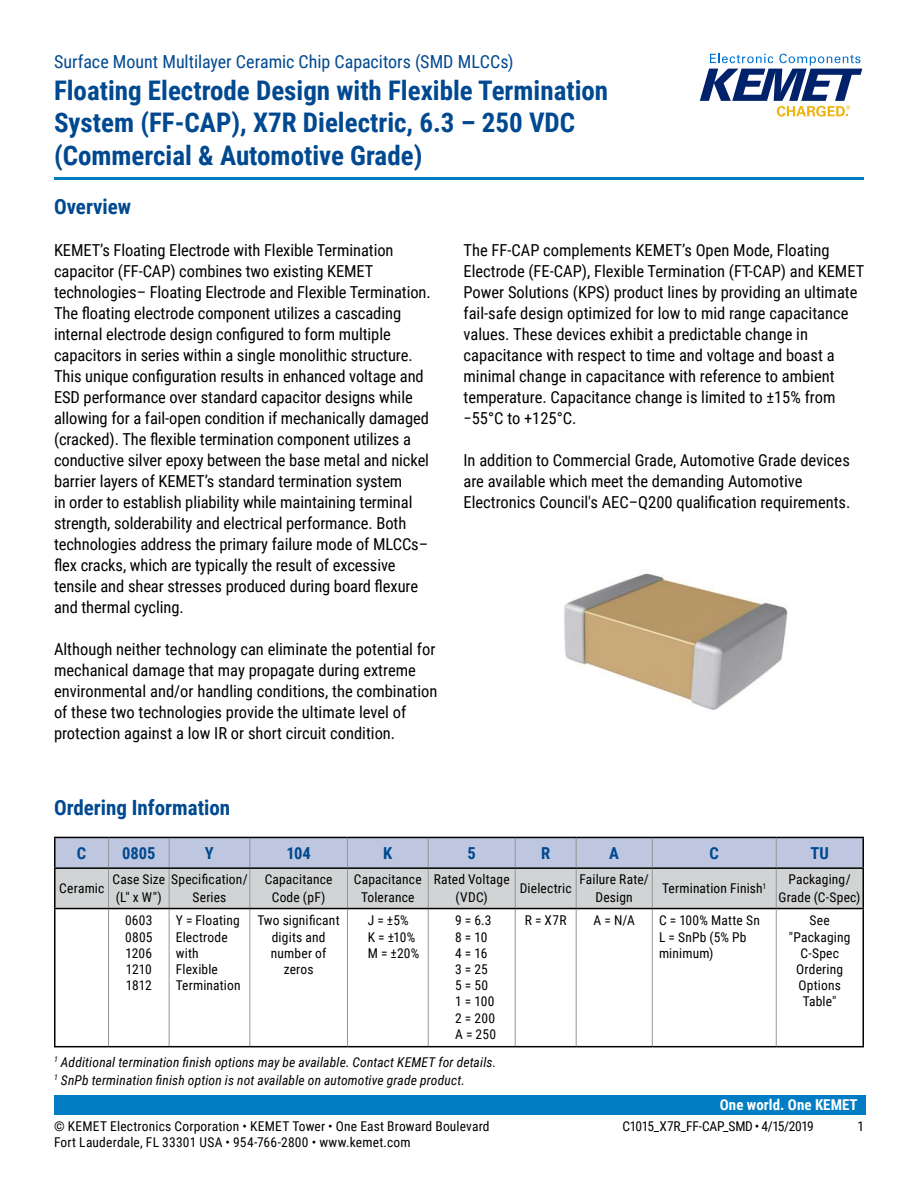
<style>
.page{position:relative;width:918px;height:1188px;background:#fff}
.page>*{position:absolute;margin:0;border:0;box-sizing:border-box;transform-origin:0 0}
.t1{font:700 27px/32.4px "Roboto Condensed";color:#004990}
.t2{font:700 21px "Roboto Condensed";color:#004990}
.t3{font:18px "Roboto Condensed";color:#004990}
.t4{font:16.5px/21px "Roboto Condensed";letter-spacing:-.005em;color:#000}
.t5{font:700 16.5px "Roboto Condensed";color:#004990}
.t6{font:700 15px "Roboto Condensed";color:#fff}
.t7{font:13.5px/16.2px "Roboto Condensed";letter-spacing:.01em;color:#000;text-align:center}
.t8{font:italic 13.5px/18px "Roboto Condensed";letter-spacing:.01em;color:#000}
.t9{font:13.5px "Roboto Condensed";letter-spacing:-.025em;color:#000}
</style>
<div class="page">
<svg style="left:700px;top:54px;width:162px;height:63px"></svg>
<hr style="left:54px;top:177px;width:810px;height:3px;background:#007dc3">
<div style="left:54px;top:1095px;width:811px;height:20px;background:#007dc3"></div>
<svg style="left:56px;top:838px;width:806px;height:70px;background:#c7cbd6"></svg>
<hr style="left:108px;top:869px;width:1px;height:39px;background:#939598">
<hr style="left:169px;top:869px;width:1px;height:39px;background:#939598">
<hr style="left:249px;top:869px;width:1px;height:39px;background:#939598">
<hr style="left:347px;top:869px;width:1px;height:39px;background:#939598">
<hr style="left:428px;top:869px;width:1px;height:39px;background:#939598">
<hr style="left:515px;top:869px;width:1px;height:39px;background:#939598">
<hr style="left:576px;top:869px;width:1px;height:39px;background:#939598">
<hr style="left:652px;top:869px;width:1px;height:39px;background:#939598">
<hr style="left:776px;top:869px;width:1px;height:39px;background:#939598">
<hr style="left:108px;top:909px;width:1px;height:137px;background:#939598">
<hr style="left:169px;top:909px;width:1px;height:137px;background:#939598">
<hr style="left:249px;top:909px;width:1px;height:137px;background:#939598">
<hr style="left:347px;top:909px;width:1px;height:137px;background:#939598">
<hr style="left:428px;top:909px;width:1px;height:137px;background:#939598">
<hr style="left:515px;top:909px;width:1px;height:137px;background:#939598">
<hr style="left:576px;top:909px;width:1px;height:137px;background:#939598">
<hr style="left:652px;top:909px;width:1px;height:137px;background:#939598">
<hr style="left:54px;top:869px;width:2px;height:39px;background:#000">
<hr style="left:862px;top:869px;width:2px;height:39px;background:#000">
<hr style="left:54px;top:908px;width:55px;height:1px;background:#000">
<hr style="left:54px;top:909px;width:2px;height:137px;background:#000">
<hr style="left:109px;top:908px;width:60px;height:1px;background:#000">
<hr style="left:169px;top:908px;width:81px;height:1px;background:#000">
<hr style="left:250px;top:908px;width:97px;height:1px;background:#000">
<hr style="left:428px;top:908px;width:87px;height:1px;background:#000">
<hr style="left:515px;top:908px;width:61px;height:1px;background:#000">
<hr style="left:576px;top:908px;width:76px;height:1px;background:#000">
<hr style="left:652px;top:908px;width:124px;height:1px;background:#000">
<hr style="left:54px;top:1046px;width:55px;height:1px;background:#000">
<hr style="left:109px;top:1046px;width:60px;height:1px;background:#000">
<hr style="left:169px;top:1046px;width:81px;height:1px;background:#000">
<hr style="left:250px;top:1046px;width:97px;height:1px;background:#000">
<hr style="left:428px;top:1046px;width:87px;height:1px;background:#000">
<hr style="left:515px;top:1046px;width:61px;height:1px;background:#000">
<hr style="left:576px;top:1046px;width:76px;height:1px;background:#000">
<hr style="left:652px;top:1046px;width:124px;height:1px;background:#000">
<hr style="left:54px;top:837px;width:55px;height:1px;background:#000">
<hr style="left:54px;top:838px;width:2px;height:29px;background:#000">
<hr style="left:109px;top:837px;width:60px;height:1px;background:#000">
<hr style="left:169px;top:837px;width:81px;height:1px;background:#000">
<hr style="left:250px;top:837px;width:97px;height:1px;background:#000">
<hr style="left:347px;top:837px;width:81px;height:1px;background:#000">
<hr style="left:428px;top:837px;width:87px;height:1px;background:#000">
<hr style="left:515px;top:837px;width:61px;height:1px;background:#000">
<hr style="left:576px;top:837px;width:76px;height:1px;background:#000">
<hr style="left:652px;top:837px;width:124px;height:1px;background:#000">
<hr style="left:776px;top:837px;width:88px;height:1px;background:#000">
<hr style="left:862px;top:838px;width:2px;height:29px;background:#000">
<hr style="left:54px;top:867px;width:55px;height:2px;background:#000">
<hr style="left:109px;top:867px;width:60px;height:2px;background:#000">
<hr style="left:169px;top:867px;width:81px;height:2px;background:#000">
<hr style="left:250px;top:867px;width:97px;height:2px;background:#000">
<hr style="left:347px;top:867px;width:81px;height:2px;background:#000">
<hr style="left:428px;top:867px;width:87px;height:2px;background:#000">
<hr style="left:515px;top:867px;width:61px;height:2px;background:#000">
<hr style="left:576px;top:867px;width:76px;height:2px;background:#000">
<hr style="left:652px;top:867px;width:124px;height:2px;background:#000">
<hr style="left:776px;top:867px;width:88px;height:2px;background:#000">
<hr style="left:776px;top:908px;width:88px;height:1px;background:#000">
<hr style="left:862px;top:909px;width:2px;height:137px;background:#000">
<hr style="left:776px;top:1046px;width:88px;height:1px;background:#000">
<hr style="left:776px;top:909px;width:1px;height:137px;background:#939598">
<hr style="left:347px;top:1046px;width:81px;height:1px;background:#000">
<hr style="left:347px;top:908px;width:81px;height:1px;background:#000">
<img style="left:564px;top:573px;width:224px;height:137px">
<p class="t3" style="left:54px;top:48px;width:461px">Surface Mount Multilayer Ceramic Chip Capacitors (SMD MLCCs)</p>
<h1 class="t1" style="left:54px;top:73px;width:556px">Floating Electrode Design with Flexible Termination<br>System (FF-CAP), X7R Dielectric, 6.3 – 250 VDC (Commercial &amp; Automotive Grade)</h1>
<p class="t2" style="left:54px;top:192px;width:79px">Overview</p>
<p class="t4" style="left:54px;top:239px;width:378px">KEMET’s Floating Electrode with Flexible Termination capacitor (FF-CAP) combines two existing KEMET technologies– Floating Electrode and Flexible Termination.<br>The floating electrode component utilizes a cascading internal electrode design configured to form multiple capacitors in series within a single monolithic structure.<br>This unique configuration results in enhanced voltage and ESD performance over standard capacitor designs while allowing for a fail-open condition if mechanically damaged (cracked). The flexible termination component utilizes a conductive silver epoxy between the base metal and nickel barrier layers of KEMET’s standard termination system<br>in order to establish pliability while maintaining terminal strength, solderability and electrical performance. Both technologies address the primary failure mode of MLCCs– flex cracks, which are typically the result of excessive tensile and shear stresses produced during board flexure and thermal cycling.</p>
<p class="t4" style="left:54px;top:638px;width:385px">Although neither technology can eliminate the potential for mechanical damage that may propagate during extreme environmental and/or handling conditions, the combination of these two technologies provide the ultimate level of protection against a low IR or short circuit condition.</p>
<p class="t4" style="left:463px;top:239px;width:402px">The FF-CAP complements KEMET’s Open Mode, Floating Electrode (FE-CAP), Flexible Termination (FT-CAP) and KEMET Power Solutions (KPS) product lines by providing an ultimate fail-safe design optimized for low to mid range capacitance values. These devices exhibit a predictable change in capacitance with respect to time and voltage and boast a minimal change in capacitance with reference to ambient temperature. Capacitance change is limited to ±15% from −55°C to +125°C.</p>
<p class="t4" style="left:463px;top:449px;width:388px">In addition to Commercial Grade, Automotive Grade devices are available which meet the demanding Automotive<br>Electronics Council's AEC–Q200 qualification requirements.</p>
<p class="t2" style="left:54px;top:792px;width:178px">Ordering Information</p>
<p class="t5" style="left:77px;top:842px;width:11px">C</p>
<p class="t5" style="left:122px;top:842px;width:35px">0805</p>
<p class="t5" style="left:205px;top:842px;width:10px">Y</p>
<p class="t5" style="left:286px;top:842px;width:26px">104</p>
<p class="t5" style="left:383px;top:842px;width:11px">K</p>
<p class="t5" style="left:468px;top:842px;width:10px">5</p>
<p class="t5" style="left:541px;top:842px;width:11px">R</p>
<p class="t5" style="left:609px;top:842px;width:11px">A</p>
<p class="t5" style="left:710px;top:842px;width:11px">C</p>
<p class="t5" style="left:810px;top:842px;width:20px">TU</p>
<p class="t7" style="left:59px;top:880px;width:47px">Ceramic</p>
<p class="t7" style="left:113px;top:870px;width:137px;line-height:18px;text-align:left">Case Size Specification/ (L" x W")</p>
<p class="t7" style="left:265px;top:870px;width:69px;line-height:18px">Capacitance<br>Code (pF)</p>
<p class="t7" style="left:354px;top:870px;width:69px;line-height:18px">Capacitance<br>Tolerance</p>
<p class="t7" style="left:434px;top:870px;width:77px;line-height:18px">Rated Voltage (VDC)</p>
<p class="t7" style="left:520px;top:880px;width:53px">Dielectric</p>
<p class="t7" style="left:579px;top:870px;width:71px;line-height:18px">Failure Rate/<br>Design</p>
<p class="t7" style="left:662px;top:880px;width:105px">Termination Finish<sup>1</sup></p>
<p class="t7" style="left:779px;top:870px;width:84px;line-height:18px">Packaging/<br>Grade (C-Spec)</p>
<p class="t7" style="left:193px;top:889px;width:35px">Series</p>
<p class="t7" style="left:125px;top:912px;width:29px;text-align:justify">0603<br>0805<br>1206<br>1210<br>1812</p>
<p class="t7" style="left:176px;top:912px;width:66px;text-align:left">Y = Floating<br>Electrode with<br>Flexible<br>Termination</p>
<p class="t7" style="left:258px;top:912px;width:84px">Two significant digits and number of zeros</p>
<p class="t7" style="left:368px;top:912px;width:53px;text-align:left">J = ±5%<br>K = ±10%<br>M = ±20%</p>
<p class="t7" style="left:455px;top:912px;width:42px;text-align:left">9 = 6.3<br>8 = 10<br>4 = 16<br>3 = 25<br>5 = 50<br>1 = 100<br>2 = 200<br>A = 250</p>
<p class="t7" style="left:525px;top:912px;width:43px">R = X7R</p>
<p class="t7" style="left:594px;top:912px;width:43px">A = N/A</p>
<p class="t7" style="left:659px;top:912px;width:102px;text-align:left">C = 100% Matte Sn<br>L = SnPb (5% Pb minimum)</p>
<p class="t7" style="left:789px;top:912px;width:63px">See "Packaging<br>C-Spec<br>Ordering<br>Options<br>Table"</p>
<p class="t8" style="left:54px;top:1052px;width:444px"><sup>1</sup> Additional termination finish options may be available. Contact KEMET for details.<br><sup>1</sup> SnPb termination finish option is not available on automotive grade product.</p>
<p class="t6" style="left:720px;top:1094px;width:139px">One world. One KEMET</p>
<p class="t7" style="left:54px;top:1117px;width:437px">© KEMET Electronics Corporation • KEMET Tower • One East Broward Boulevard</p>
<p class="t9" style="left:623px;top:1116px;width:193px">C1015_X7R_FF-CAP_SMD • 4/15/2019</p>
<p class="t7" style="left:857px;top:1117px;width:8px">1</p>
<p class="t7" style="left:54px;top:1133px;width:358px">Fort Lauderdale, FL 33301 USA • 954-766-2800 • www.kemet.com</p>
</div>
